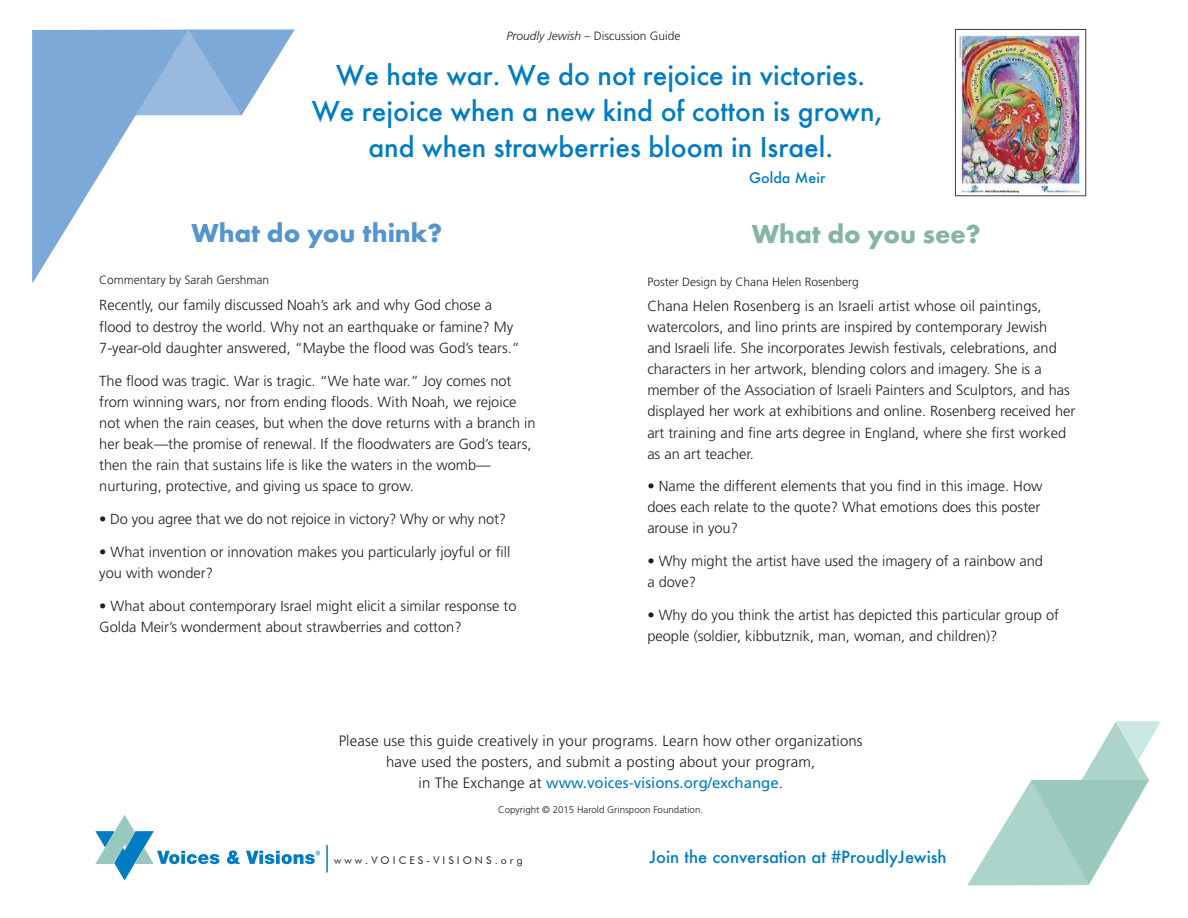
<style>
.page{position:relative;width:1188px;height:918px;background:#fff}
.page>*{position:absolute;margin:0;border:0;box-sizing:border-box;transform-origin:0 0}
.t1{font:500 30px/36px "Futura T";color:#007cc2;text-align:center}
.t2{font:700 27px "Futura T";color:#5395cf}
.t3{font:700 27px "Futura T";color:#87b4a8}
.t4{font:500 16.5px "Futura";color:#007cc2}
.t5{font:300 15px/21px "Frutiger";letter-spacing:.01em;color:#231f20;text-align:center}
.t6{font:300 14.7px/21px "Frutiger";color:#231f20}
.t7{font:500 14.25px "Futura";color:#007cc2}
.t8{font:300 12px "Frutiger";color:#231f20}
.t9{font:10.5px "Futura BT";color:#231f20}
.t10{font:300 9.75px "Frutiger";color:#231f20}
.s1{font-style:italic}
.s2{font-weight:400;color:#007cc2}
</style>
<div class="page">
<img style="left:957px;top:32px;width:127px;height:161px">
<div style="left:955px;top:29px;width:131px;height:167px;border:1px solid #3e3e3f"></div>
<svg style="left:227px;top:850px;width:13px;height:14px"></svg>
<svg style="left:95px;top:815px;width:124px;height:65px"></svg>
<svg style="left:246px;top:851px;width:74px;height:13px"></svg>
<hr style="left:326px;top:845px;width:2px;height:27px;background:#007cc2">
<svg style="left:967px;top:721px;width:194px;height:164px"></svg>
<svg style="left:32px;top:29px;width:263px;height:254px"></svg>
<p class="t8" style="left:507px;top:29px;width:176px"><span class="s1">Proudly Jewish</span> – Discussion Guide</p>
<h1 class="t1" style="left:312px;top:57px;width:572px">We hate war. We do not rejoice in victories.<br>We rejoice when a new kind of cotton is grown, and when strawberries bloom in Israel.</h1>
<p class="t7" style="left:749px;top:168px;width:78px">Golda Meir</p>
<h2 class="t2" style="left:191px;top:217px;width:252px">What do you think?</h2>
<h2 class="t3" style="left:752px;top:218px;width:230px">What do you see?</h2>
<p class="t8" style="left:99px;top:273px;width:172px">Commentary by Sarah Gershman</p>
<p class="t6" style="left:99px;top:293px;width:416px;line-height:22.5px">Recently, our family discussed Noah’s ark and why God chose a flood to destroy the world. Why not an earthquake or famine? My</p>
<p class="t6" style="left:99px;top:338px;width:422px">7-year-old daughter answered, “Maybe the flood was God’s tears.”</p>
<p class="t6" style="left:99px;top:371px;width:438px">The flood was tragic. War is tragic. “We hate war.” Joy comes not from winning wars, nor from ending floods. With Noah, we rejoice not when the rain ceases, but when the dove returns with a branch in her beak—the promise of renewal. If the floodwaters are God’s tears, then the rain that sustains life is like the waters in the womb— nurturing, protective, and giving us space to grow.</p>
<p class="t6" style="left:99px;top:509px;width:408px">• Do you agree that we do not rejoice in victory? Why or why not?</p>
<p class="t6" style="left:99px;top:542px;width:413px">• What invention or innovation makes you particularly joyful or fill you with wonder?</p>
<p class="t6" style="left:99px;top:596px;width:419px">• What about contemporary Israel might elicit a similar response to<br>Golda Meir’s wonderment about strawberries and cotton?</p>
<p class="t8" style="left:647px;top:275px;width:213px">Poster Design by Chana Helen Rosenberg</p>
<p class="t6" style="left:647px;top:296px;width:430px">Chana Helen Rosenberg is an Israeli artist whose oil paintings, watercolors, and lino prints are inspired by contemporary Jewish<br>and Israeli life. She incorporates Jewish festivals, celebrations, and characters in her artwork, blending colors and imagery. She is a member of the Association of Israeli Painters and Sculptors, and has displayed her work at exhibitions and online. Rosenberg received her art training and fine arts degree in England, where she first worked as an art teacher.</p>
<p class="t6" style="left:647px;top:476px;width:397px">• Name the different elements that you find in this image. How does each relate to the quote? What emotions does this poster arouse in you?</p>
<p class="t6" style="left:647px;top:551px;width:397px">• Why might the artist have used the imagery of a rainbow and a dove?</p>
<p class="t6" style="left:647px;top:605px;width:413px">• Why do you think the artist has depicted this particular group of people (soldier, kibbutznik, man, woman, and children)?</p>
<p class="t5" style="left:339px;top:730px;width:526px">Please use this guide creatively in your programs. Learn how other organizations have used the posters, and submit a posting about your program,<br>in The Exchange at <span class="s2">www.voices-visions.org/exchange</span>.</p>
<p class="t10" style="left:498px;top:804px;width:206px">Copyright © 2015 Harold Grinspoon Foundation.</p>
<p class="t9" style="left:334px;top:853px;width:190px">w w w . V O I C E S - V I S I O N S . o r g</p>
<p class="t4" style="left:649px;top:845px;width:299px">Join the conversation at #ProudlyJewish</p>
</div>
